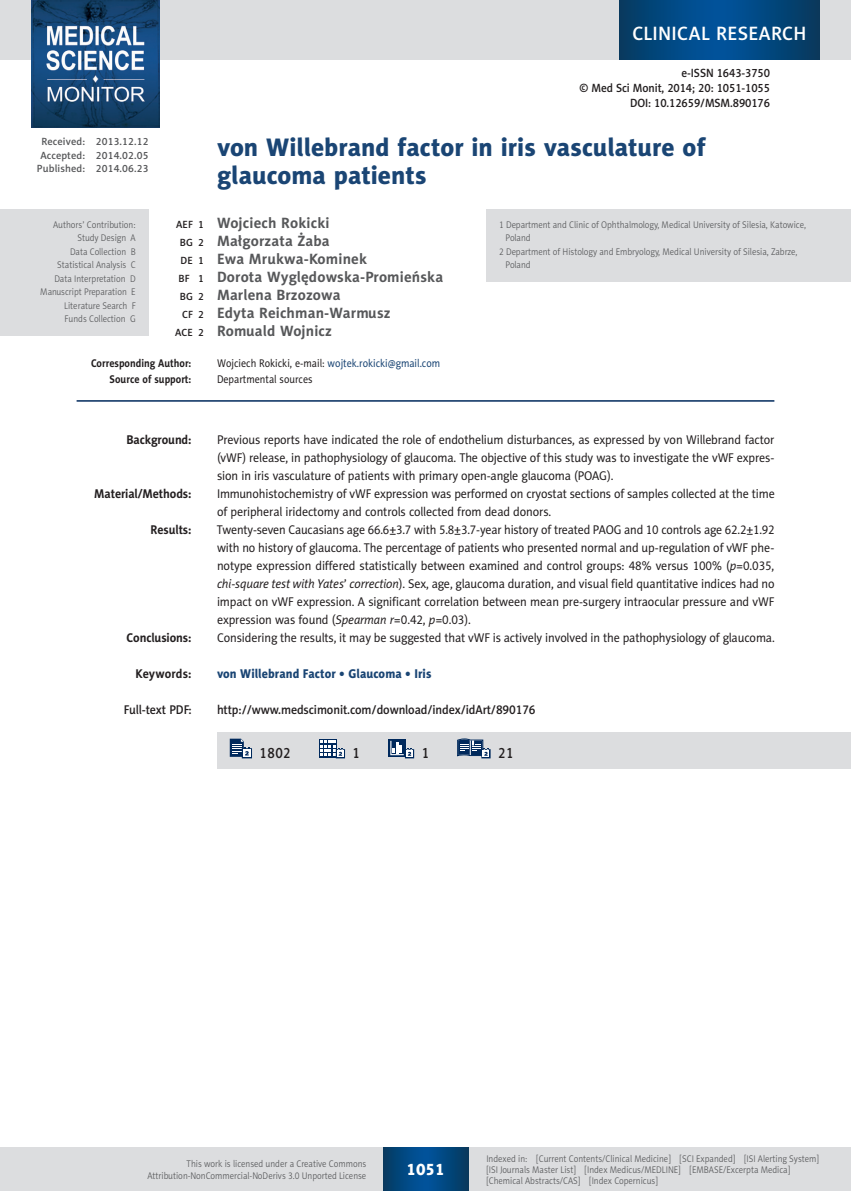
<style>
.page{position:relative;width:851px;height:1191px;background:#fff}
.page>*{position:absolute;margin:0;border:0;box-sizing:border-box;transform-origin:0 0}
.MSM_Tytul{font:25.5px/28.5px "Naomi Sans EFN Heavy";color:#1a4574}
.t1{font:19.5px "Naomi Sans EFN Medium";letter-spacing:.015em;color:#fff}
.t2{font:16.5px "Naomi Sans EFN Heavy";color:#fff}
.MSM_Autorzy{font:700 15px "Naomi Sans EFN";letter-spacing:.01em;color:#57585a}
.MSM_dane{font:15px "Naomi Sans EFN Medium";letter-spacing:.03em;color:#231f20;scale:.9 1}
.MSM_Summary_body{font:12.75px/18px "Naomi Sans EFN";letter-spacing:-.01em;color:#231f20;text-align:justify;scale:.94 1}
.MSM_Summary_body-2{font:12.75px/18px "Naomi Sans EFN";letter-spacing:-.01em;color:#231f20;text-align:justify;scale:.95 1}
.MSM_full_text_pdf{font:12.75px "Naomi Sans EFN Medium";letter-spacing:-.01em;color:#231f20;scale:.95 1}
.MSM_Summary_body-3{font:700 12.75px "Naomi Sans EFN";letter-spacing:-.01em;color:#231f20;scale:.95 1}
.MSM_keywords{font:12.75px "Naomi Sans EFN Heavy";letter-spacing:.005em;color:#1a4574;scale:.95 1}
.MSM_keywords-2{font:700 12.75px "Naomi Sans EFN";letter-spacing:.005em;color:#231f20;scale:.95 1}
.MSM_Summary_body-4{font:700 12.75px "Naomi Sans EFN";letter-spacing:-.01em;color:#231f20;scale:.94 1}
.MSM_full_text_pdf-2{font:12px "Naomi Sans EFN Medium";letter-spacing:-.01em;color:#231f20;scale:.95 1}
.MSM_Adres{font:11.25px "Naomi Sans EFN";color:#1a4574;scale:.9 1}
.MSM_Adres-2{font:700 11.25px "Naomi Sans EFN";color:#231f20;scale:.9 1}
.MSM_Support{font:11.25px "Naomi Sans EFN";color:#231f20;scale:.9 1}
.MSM_Support-2{font:700 11.25px "Naomi Sans EFN";color:#231f20;scale:.9 1}
.t3{font:10.5px "Naomi Sans EFN Medium";letter-spacing:.01em;color:#57585a}
.MSM_Afiliacja{font:9.75px/11.2px "Naomi Sans EFN Light";color:#57585a;scale:.9 1}
.s1{font-family:"Naomi Sans EFN Medium";font-weight:400;font-size:10.5px;color:#231f20}
.s2{color:#231f20}
.s3{font-style:italic}
</style>
<div class="page">
<div style="left:217px;top:732px;width:633px;height:36px;background:#dcdddf"></div>
<svg style="left:230px;top:738px;width:22px;height:20px"></svg>
<div style="left:319px;top:739px;width:17px;height:18px;background:#00295c"></div>
<svg style="left:320px;top:740px;width:25px;height:18px"></svg>
<div style="left:388px;top:739px;width:18px;height:18px;background:#00295c"></div>
<svg style="left:390px;top:741px;width:24px;height:17px"></svg>
<svg style="left:457px;top:738px;width:33px;height:20px"></svg>
<hr style="left:77px;top:400px;width:697px;height:2px;background:#00295c">
<div style="left:0;top:210px;width:148px;height:126px;background:#dcdddf"></div>
<div style="left:486px;top:210px;width:364px;height:72px;background:#dcdddf"></div>
<div style="left:0;top:1148px;width:850px;height:43px;background:#dcdddf"></div>
<svg style="left:383px;top:1147px;width:85px;height:43px;background:#02477e"></svg>
<div style="left:0;top:0;width:850px;height:60px;background:#dcdddf"></div>
<svg style="left:619px;top:0;width:200px;height:60px;background:#02477e"></svg>
<img style="left:32px;top:0;width:127px;height:128px">
<h2 class="t1" style="left:632px;top:22px;width:175px">CLINICAL RESEARCH</h2>
<p class="MSM_full_text_pdf-2" style="left:681px;top:66px;width:95px">e-ISSN 1643-3750</p>
<p class="MSM_full_text_pdf-2" style="left:579px;top:81px;width:202px">© Med Sci Monit, 2014; 20: 1051-1055</p>
<p class="MSM_full_text_pdf-2" style="left:630px;top:96px;width:149px">DOI: 10.12659/MSM.890176</p>
<p class="MSM_Tytul" style="left:217px;top:132px;width:490px">von Willebrand factor in iris vasculature of glaucoma patients</p>
<p class="MSM_Autorzy" style="left:176px;top:214px;width:155px"><span class="s1">AEF 1</span> Wojciech Rokicki</p>
<p class="MSM_Autorzy" style="left:180px;top:232px;width:151px"><span class="s1">BG 2</span> Małgorzata Żaba</p>
<p class="MSM_Autorzy" style="left:180px;top:250px;width:188px"><span class="s1">DE 1</span> Ewa Mrukwa-Kominek</p>
<p class="MSM_Autorzy" style="left:178px;top:268px;width:266px"><span class="s1">BF 1</span> Dorota Wyględowska-Promieńska</p>
<p class="MSM_Autorzy" style="left:180px;top:286px;width:162px"><span class="s1">BG 2</span> Marlena Brzozowa</p>
<p class="MSM_Autorzy" style="left:182px;top:304px;width:210px"><span class="s1">CF 2</span> Edyta Reichman-Warmusz</p>
<p class="MSM_Autorzy" style="left:175px;top:322px;width:158px"><span class="s1">ACE 2</span> Romuald Wojnicz</p>
<p class="MSM_Adres-2" style="left:91px;top:357px;width:113px">Corresponding Author:</p>
<p class="MSM_Adres" style="left:217px;top:357px;width:249px"><span class="s2">Wojciech Rokicki, e-mail:</span> wojtek.rokicki@gmail.com</p>
<p class="MSM_Support-2" style="left:110px;top:373px;width:92px">Source of support:</p>
<p class="MSM_Support" style="left:217px;top:373px;width:108px">Departmental sources</p>
<p class="t3" style="left:41px;top:136px;width:109px">Received: 2013.12.12</p>
<p class="t3" style="left:40px;top:149px;width:110px">Accepted: 2014.02.05</p>
<p class="t3" style="left:37px;top:163px;width:113px">Published: 2014.06.23</p>
<p class="MSM_Afiliacja" style="left:53px;top:219px;width:93px">Authors’ Contribution:</p>
<p class="MSM_Afiliacja" style="left:77px;top:232px;width:66px">Study Design A</p>
<p class="MSM_Afiliacja" style="left:70px;top:246px;width:74px">Data Collection B</p>
<p class="MSM_Afiliacja" style="left:57px;top:259px;width:89px">Statistical Analysis C</p>
<p class="MSM_Afiliacja" style="left:54px;top:273px;width:92px">Data Interpretation D</p>
<p class="MSM_Afiliacja" style="left:40px;top:286px;width:107px">Manuscript Preparation E</p>
<p class="MSM_Afiliacja" style="left:64px;top:300px;width:81px">Literature Search F</p>
<p class="MSM_Afiliacja" style="left:65px;top:313px;width:80px">Funds Collection G</p>
<p class="MSM_Afiliacja" style="left:505px;top:218px;width:335px;line-height:13.5px;text-indent:-6px">1 Department and Clinic of Ophthalmology, Medical University of Silesia, Katowice,<br>Poland</p>
<p class="MSM_Afiliacja" style="left:505px;top:245px;width:326px;line-height:13.5px;text-indent:-6px">2 Department of Histology and Embryology, Medical University of Silesia, Zabrze,<br>Poland</p>
<p class="MSM_Summary_body-3" style="left:126px;top:432px;width:70px">Background:</p>
<p class="MSM_Summary_body-2" style="left:217px;top:431px;width:588px">Previous reports have indicated the role of endothelium disturbances, as expressed by von Willebrand factor (vWF) release, in pathophysiology of glaucoma. The objective of this study was to investigate the vWF expres&shy;sion in iris vasculature of patients with primary open-angle glaucoma (POAG).</p>
<p class="MSM_Summary_body-3" style="left:94px;top:486px;width:104px">Material/Methods:</p>
<p class="MSM_Summary_body-2" style="left:217px;top:485px;width:588px">Immunohistochemistry of vWF expression was performed on cryostat sections of samples collected at the time of peripheral iridectomy and controls collected from dead donors.</p>
<p class="MSM_Summary_body-4" style="left:150px;top:522px;width:45px">Results:</p>
<p class="MSM_Summary_body" style="left:217px;top:521px;width:595px">Twenty-seven Caucasians age 66.6±3.7 with 5.8±3.7-year history of treated PAOG and 10 controls age 62.2±1.92 with no history of glaucoma. The percentage of patients who presented normal and up-regulation of vWF phe&shy;notype expression differed statistically between examined and control groups: 48% versus 100% (<span class="s3">p</span>=0.035, <span class="s3">chi-square test with Yates</span>’ <span class="s3">correction</span>). Sex, age, glaucoma duration, and visual field quantitative indices had no impact on vWF expression. A significant correlation between mean pre-surgery intraocular pressure and vWF expression was found (<span class="s3">Spearman r</span>=0.42, <span class="s3">p</span>=0.03).</p>
<p class="MSM_Summary_body-3" style="left:127px;top:630px;width:70px">Conclusions:</p>
<p class="MSM_Summary_body-2" style="left:217px;top:629px;width:588px">Considering the results, it may be suggested that vWF is actively involved in the pathophysiology of glaucoma.</p>
<p class="MSM_keywords-2" style="left:135px;top:666px;width:60px">Keywords:</p>
<p class="MSM_keywords" style="left:217px;top:666px;width:227px">von Willebrand Factor • Glaucoma • Iris</p>
<p class="MSM_full_text_pdf" style="left:124px;top:702px;width:73px">Full-text PDF:</p>
<p class="MSM_full_text_pdf" style="left:217px;top:702px;width:337px">http://www.medscimonit.com/download/index/idArt/890176</p>
<p class="MSM_dane" style="left:259px;top:744px;width:36px">1802</p>
<p class="MSM_dane" style="left:352px;top:744px;width:10px">1</p>
<p class="MSM_dane" style="left:421px;top:744px;width:10px">1</p>
<p class="MSM_dane" style="left:498px;top:744px;width:19px">21</p>
<p class="MSM_Afiliacja" style="left:147px;top:1158px;width:245px;text-align:right">This work is licensed under a Creative Commons<br>Attribution-NonCommercial-NoDerivs 3.0 Unported License</p>
<p class="t2" style="left:406px;top:1159px;width:40px">1051</p>
<p class="MSM_Afiliacja" style="left:486px;top:1152px;width:371px">Indexed in: [Current Contents/Clinical Medicine] [SCI Expanded] [ISI Alerting System] [ISI Journals Master List] [Index Medicus/MEDLINE] [EMBASE/Excerpta Medica] [Chemical Abstracts/CAS] [Index Copernicus]</p>
</div>
